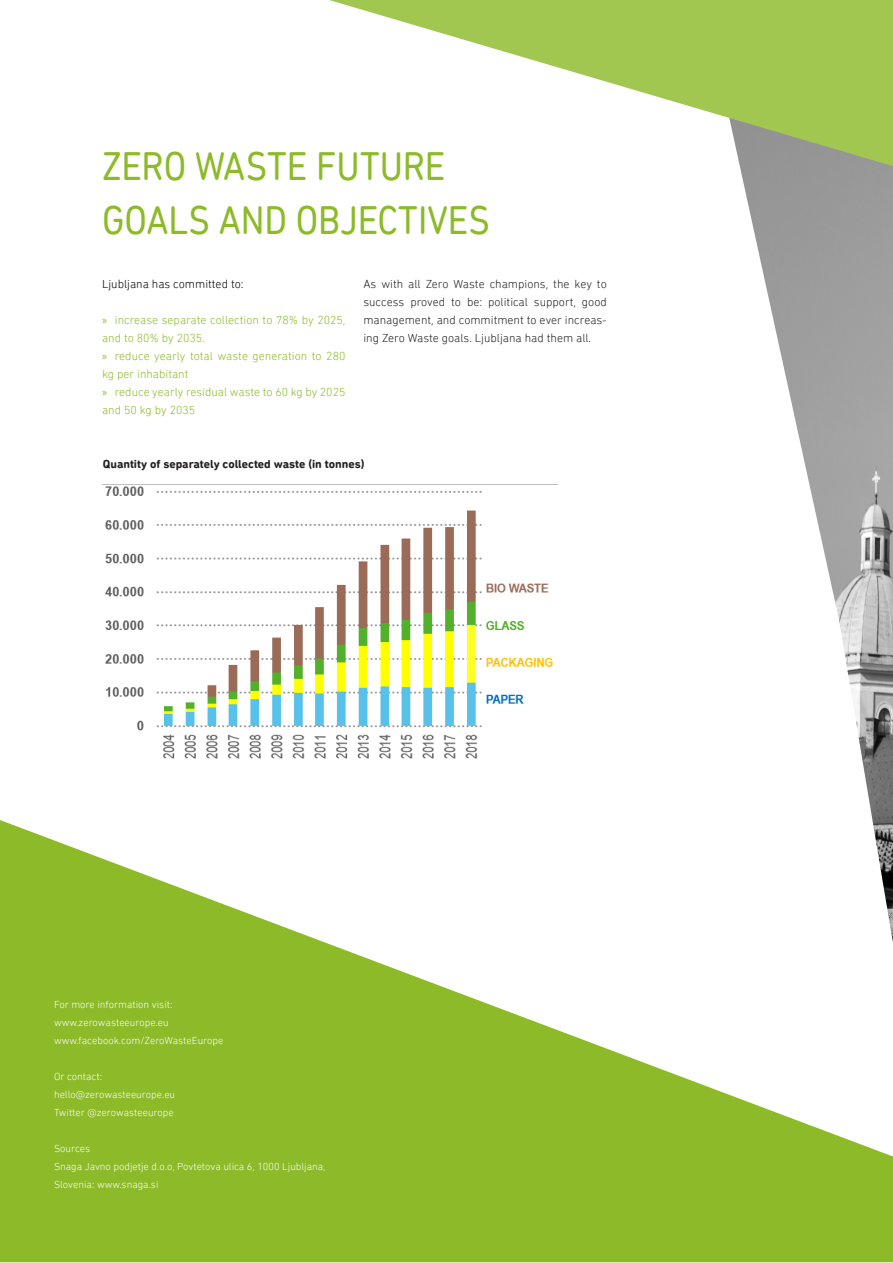
<style>
.page{position:relative;width:893px;height:1263px;background:#fff}
.page>*{position:absolute;margin:0;border:0;box-sizing:border-box;transform-origin:0 0}
.t1{font:40.5px "DIN Next Rounded LT Pro";letter-spacing:-.005em;color:#8cba28;scale:.9 1}
.t2{font:300 12px/18px "DIN Next Rounded LT Pro";color:#8cba28}
.body{font:300 12px/18px "DIN Next Rounded LT Pro";color:#231f20;text-align:justify}
.body-2{font:700 12px "DIN Next Rounded LT Pro";color:#231f20}
.body-3{font:300 12px "DIN Next Rounded LT Pro";color:#000}
.body-4{font:300 10.5px "DIN Next Rounded LT Pro";color:#fff}
.s1{font-family:"Myriad Pro";font-weight:400}
</style>
<div class="page">
<img style="left:739px;top:166px;width:154px;height:654px">
<svg style="left:329px;top:0;width:564px;height:166px"></svg>
<svg style="left:0;top:820px;width:893px;height:442px;fill:#8cba28"></svg>
<img style="left:102px;top:484px;width:456px;height:275px">
<p class="t1" style="left:102px;top:143px;width:383px">ZERO WASTE FUTURE</p>
<p class="t1" style="left:102px;top:197px;width:433px">GOALS AND OBJECTIVES</p>
<p class="body-3" style="left:102px;top:277px;width:143px">Ljubljana has committed to:</p>
<p class="t2" style="left:102px;top:311px;width:245px"><span class="s1">»</span> increase separate collection to 78% by 2025, and to 80% by 2035.</p>
<p class="t2" style="left:102px;top:347px;width:245px"><span class="s1">»</span> reduce yearly total waste generation to 280 kg per inhabitant</p>
<p class="t2" style="left:102px;top:383px;width:245px"><span class="s1">»</span> reduce yearly residual waste to 60 kg by 2025 and 50 kg by 2035</p>
<p class="body" style="left:363px;top:275px;width:245px">As with all Zero Waste champions, the key to success proved to be: political support, good management, and commitment to ever increas&shy;ing Zero Waste goals. Ljubljana had them all.</p>
<p class="body-2" style="left:103px;top:457px;width:263px">Quantity of separately collected waste (in tonnes)</p>
<p class="body-4" style="left:54px;top:998px;width:120px">For more information visit:</p>
<p class="body-4" style="left:54px;top:1016px;width:116px">www.zerowasteeurope.eu</p>
<p class="body-4" style="left:54px;top:1034px;width:171px">www.facebook.com/ZeroWasteEurope</p>
<p class="body-4" style="left:54px;top:1070px;width:50px">Or contact:</p>
<p class="body-4" style="left:54px;top:1088px;width:123px">hello@zerowasteeurope.eu</p>
<p class="body-4" style="left:54px;top:1106px;width:121px">Twitter @zerowasteeurope</p>
<p class="body-4" style="left:54px;top:1142px;width:38px">Sources</p>
<p class="body-4" style="left:54px;top:1160px;width:273px">Snaga Javno podjetje d.o.o, Povtetova ulica 6, 1000 Ljubljana,</p>
<p class="body-4" style="left:54px;top:1178px;width:106px">Slovenia: www.snaga.si</p>
</div>
